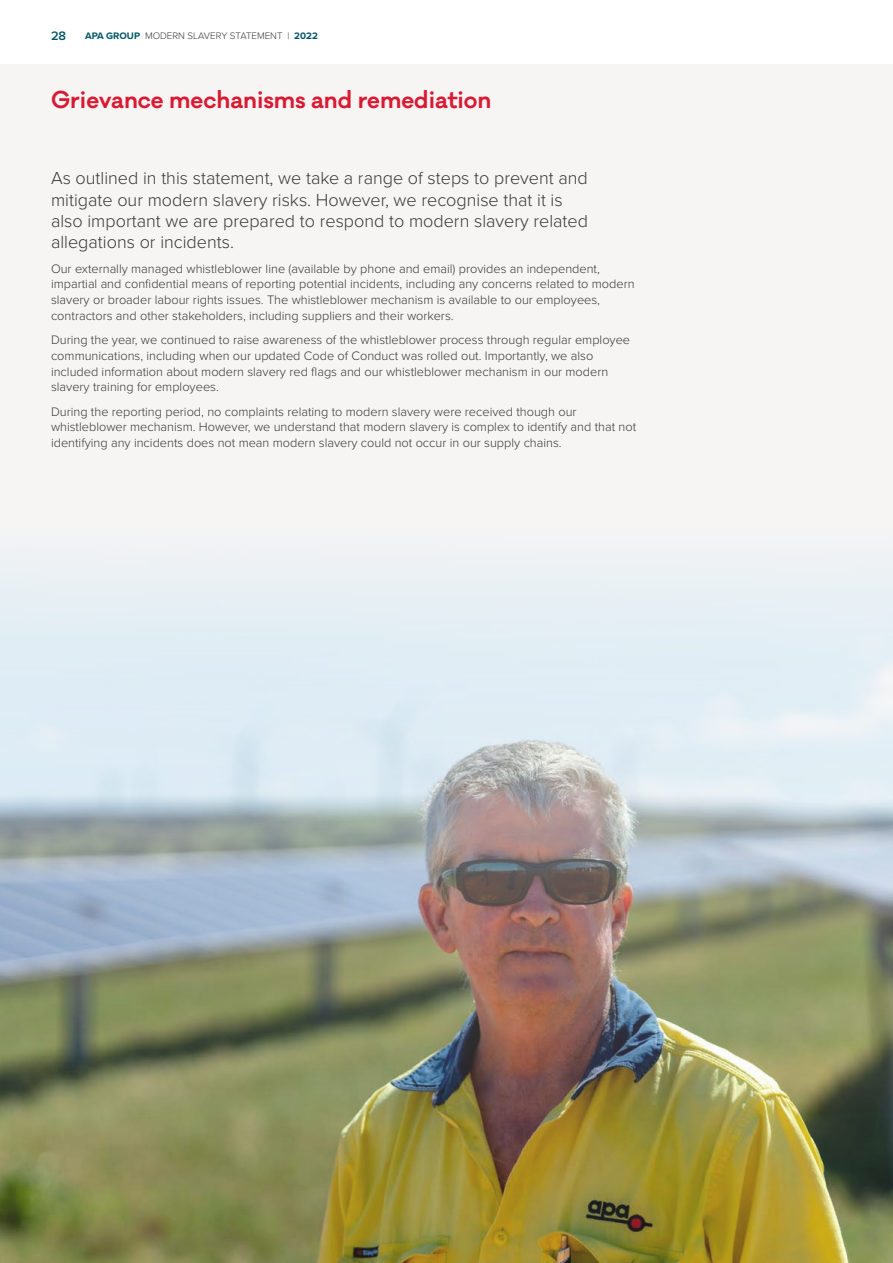
<style>
.page{position:relative;width:893px;height:1263px;background:#fff}
.page>*{position:absolute;margin:0;border:0;box-sizing:border-box;transform-origin:0 0}
.t1{font:600 22.5px "Galano Classic";color:#da1a32}
.t2{font:300 18px/21.3px "Proxima Nova";color:#383839}
.t3{font:300 12.75px/15.8px "Proxima Nova";color:#383839}
.t4{font:600 12.75px "Proxima Nova";color:#005668}
.t5{font:300 9.75px "Proxima Nova";color:#383839}
.s1{font-weight:700;color:#005668}
</style>
<div class="page">
<div style="left:0;top:64px;width:893px;height:1199px;background:#f6f5f4"></div>
<img style="left:0;top:568px;width:893px;height:695px">
<p class="t4" style="left:51px;top:26px;width:17px">28</p>
<p class="t5" style="left:85px;top:28px;width:234px"><span class="s1">APA GROUP</span> MODERN SLAVERY STATEMENT | <span class="s1">2022</span></p>
<h1 class="t1" style="left:51px;top:84px;width:442px">Grievance mechanisms and remediation</h1>
<h2 class="t2" style="left:51px;top:167px;width:538px">As outlined in this statement, we take a range of steps to prevent and mitigate our modern slavery risks. However, we recognise that it is also important we are prepared to respond to modern slavery related allegations or incidents.</h2>
<p class="t3" style="left:51px;top:260px;width:585px">Our externally managed whistleblower line (available by phone and email) provides an independent, impartial and confidential means of reporting potential incidents, including any concerns related to modern slavery or broader labour rights issues. The whistleblower mechanism is available to our employees, contractors and other stakeholders, including suppliers and their workers.</p>
<p class="t3" style="left:51px;top:331px;width:581px">During the year, we continued to raise awareness of the whistleblower process through regular employee communications, including when our updated Code of Conduct was rolled out. Importantly, we also included information about modern slavery red flags and our whistleblower mechanism in our modern slavery training for employees.</p>
<p class="t3" style="left:51px;top:403px;width:587px">During the reporting period, no complaints relating to modern slavery were received though our whistleblower mechanism. However, we understand that modern slavery is complex to identify and that not identifying any incidents does not mean modern slavery could not occur in our supply chains.</p>
</div>
